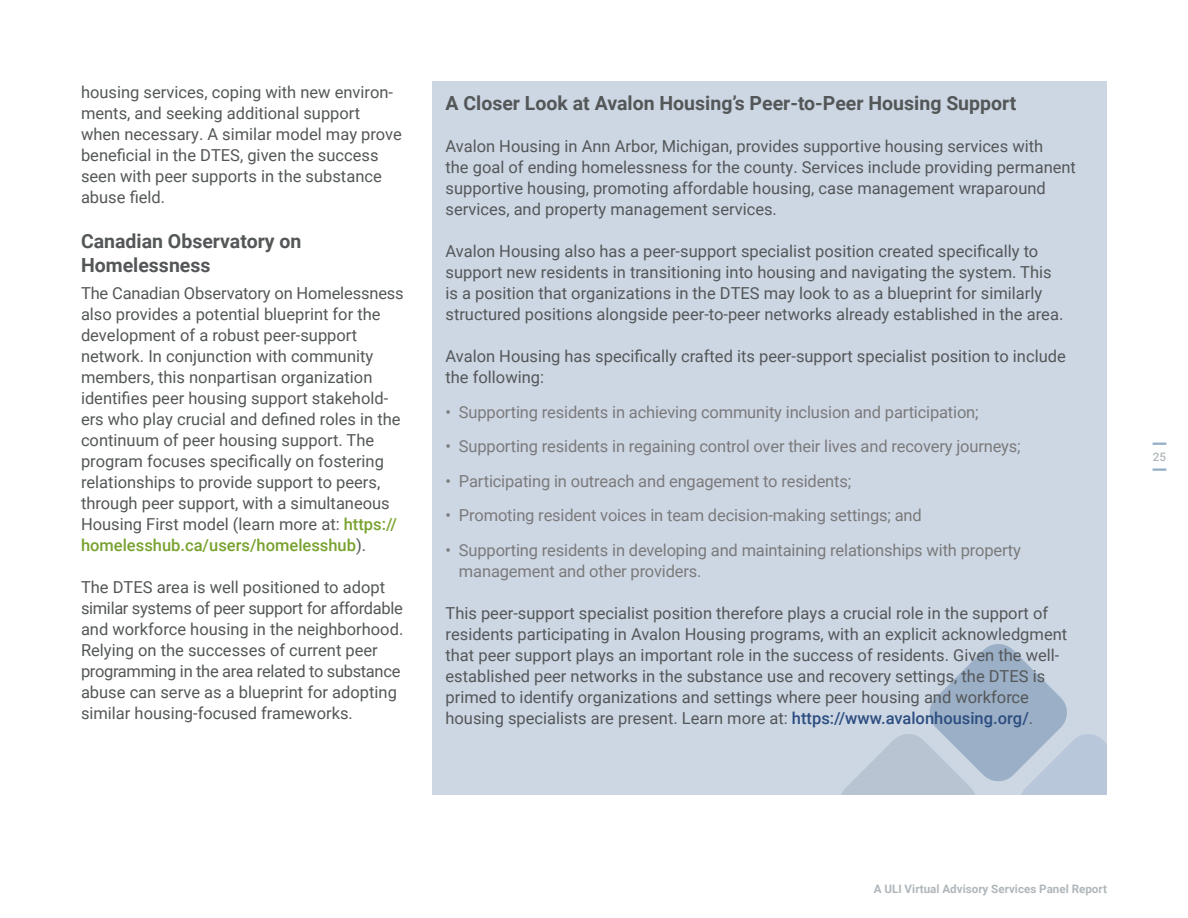
<style>
.page{position:relative;width:1188px;height:918px;background:#fff}
.page>*{position:absolute;margin:0;border:0;box-sizing:border-box;transform-origin:0 0}
.t1{font:700 19.5px/24px "Roboto";color:#545758}
.t2{font:16.5px/21px "Roboto";color:#545758}
.t3{font:16.5px/21px "Roboto";letter-spacing:-.01em;color:#7b7a7b}
.t4{font:700 11.7px "Roboto";color:#b0b7bb}
.t5{font:500 11.7px "Roboto";color:#b0b7bb}
.s1{font-weight:500;color:#78a22f}
.s2{font-weight:500;color:#2d4e80}
</style>
<div class="page">
<svg style="left:1153px;top:443px;width:13px;height:2px"></svg>
<svg style="left:1153px;top:469px;width:13px;height:2px"></svg>
<div style="left:432px;top:81px;width:675px;height:714px;background:#cdd7e4"></div>
<svg style="left:841px;top:644px;width:266px;height:151px"></svg>
<p class="t2" style="left:81px;top:81px;width:322px">housing services, coping with new environ&shy;ments, and seeking additional support when necessary. A similar model may prove beneficial in the DTES, given the success seen with peer supports in the substance abuse field.</p>
<p class="t1" style="left:81px;top:229px;width:222px">Canadian Observatory on<br>Homelessness</p>
<p class="t2" style="left:81px;top:282px;width:324px">The Canadian Observatory on Homelessness also provides a potential blueprint for the development of a robust peer-support network. In conjunction with community members, this nonpartisan organization identifies peer housing support stakehold&shy;ers who play crucial and defined roles in the continuum of peer housing support. The program focuses specifically on fostering relationships to provide support to peers, through peer support, with a simultaneous Housing First model (learn more at: <span class="s1">https:// homelesshub.ca/users/homelesshub</span>).</p>
<p class="t2" style="left:81px;top:576px;width:324px">The DTES area is well positioned to adopt similar systems of peer support for affordable and workforce housing in the neighborhood.<br>Relying on the successes of current peer programming in the area related to substance abuse can serve as a blueprint for adopting similar housing-focused frameworks.</p>
<p class="t1" style="left:446px;top:91px;width:572px">A Closer Look at Avalon Housing’s Peer-to-Peer Housing Support</p>
<p class="t2" style="left:446px;top:135px;width:632px">Avalon Housing in Ann Arbor, Michigan, provides supportive housing services with<br>the goal of ending homelessness for the county. Services include providing permanent supportive housing, promoting affordable housing, case management wraparound services, and property management services.</p>
<p class="t2" style="left:446px;top:240px;width:619px">Avalon Housing also has a peer-support specialist position created specifically to support new residents in transitioning into housing and navigating the system. This is a position that organizations in the DTES may look to as a blueprint for similarly structured positions alongside peer-to-peer networks already established in the area.</p>
<p class="t2" style="left:446px;top:345px;width:622px">Avalon Housing has specifically crafted its peer-support specialist position to include the following:</p>
<p class="t3" style="left:446px;top:401px;width:535px">• Supporting residents in achieving community inclusion and participation;</p>
<p class="t3" style="left:446px;top:435px;width:577px">• Supporting residents in regaining control over their lives and recovery journeys;</p>
<p class="t3" style="left:446px;top:470px;width:407px">• Participating in outreach and engagement to residents;</p>
<p class="t3" style="left:446px;top:504px;width:478px">• Promoting resident voices in team decision-making settings; and</p>
<p class="t3" style="left:459px;top:539px;width:563px;text-indent:-13px">• Supporting residents in developing and maintaining relationships with property management and other providers.</p>
<p class="t2" style="left:446px;top:602px;width:623px">This peer-support specialist position therefore plays a crucial role in the support of residents participating in Avalon Housing programs, with an explicit acknowledgment that peer support plays an important role in the success of residents. Given the well&shy;established peer networks in the substance use and recovery settings, the DTES is primed to identify organizations and settings where peer housing and workforce housing specialists are present. Learn more at: <span class="s2">https://www.avalonhousing.org/</span>.</p>
<p class="t5" style="left:1153px;top:449px;width:15px">25</p>
<p class="t4" style="left:874px;top:881px;width:235px">A ULI Virtual Advisory Services Panel Report</p>
</div>
